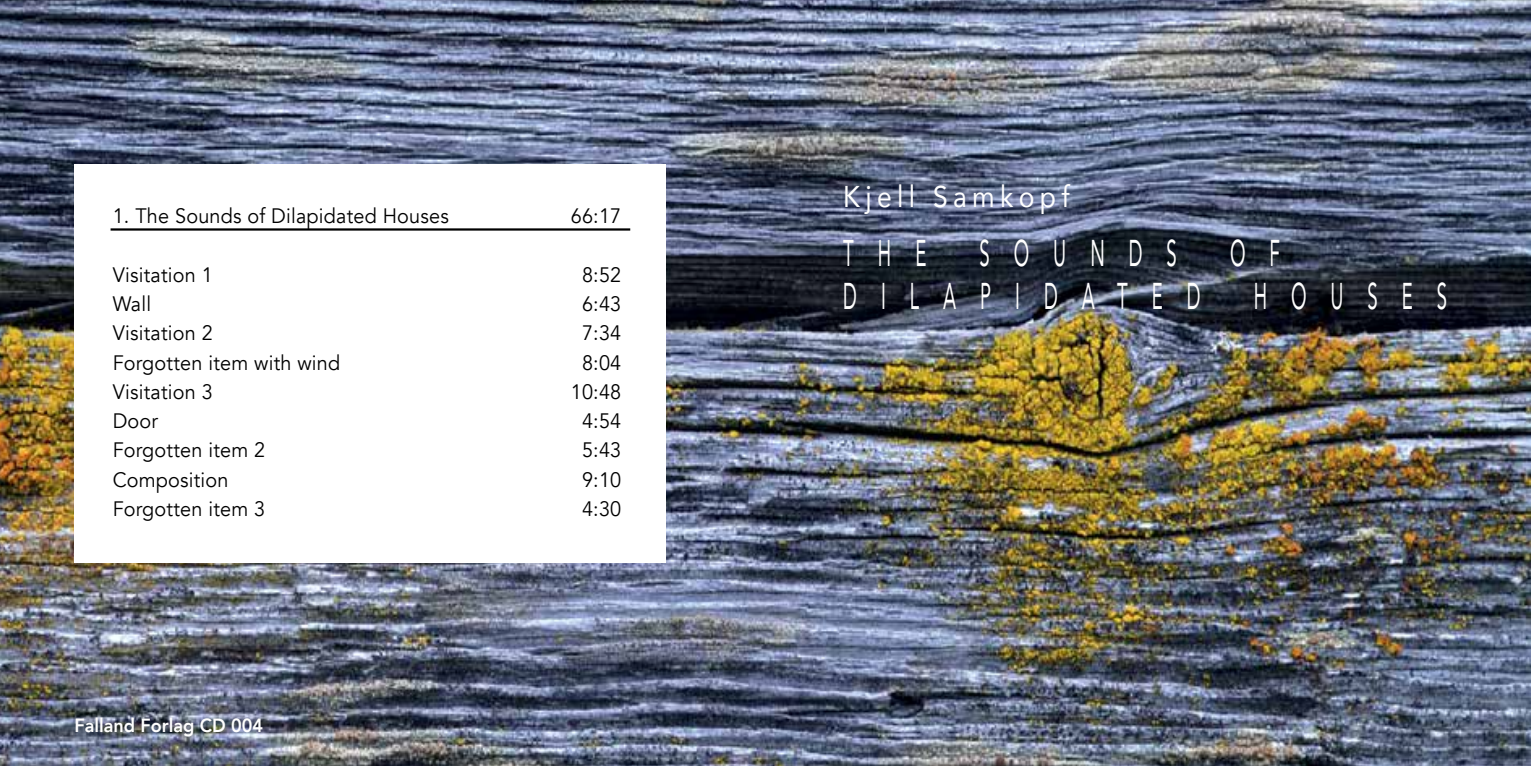
<style>
.page{position:relative;width:1531px;height:766px;background:#fff}
.page>*{position:absolute;margin:0;border:0;box-sizing:border-box;transform-origin:0 0}
.t1{font:37.12px "Avenir";letter-spacing:1.29em;color:#fff;scale:.5 1}
.t2{font:29.93px "Avenir";letter-spacing:.2em;color:#fff;scale:.89 1}
.t3{font:20.93px "Avenir";letter-spacing:.01em;color:#000;scale:.95 1}
.t4{font:800 19.12px "Avenir";color:#fff;scale:.94 1}
</style>
<div class="page">
<img style="left:0;top:0;width:1531px;height:765px">
<div style="left:74px;top:165px;width:592px;height:398px;background:#fff"></div>
<hr style="left:111px;top:228px;width:519px;height:2px;background:#000">
<p class="t3" style="left:113px;top:203px;width:355px">1. The Sounds of Dilapidated Houses</p>
<p class="t3" style="left:571px;top:203px;width:55px">66:17</p>
<p class="t3" style="left:113px;top:262px;width:107px">Visitation 1</p>
<p class="t3" style="left:582px;top:262px;width:43px">8:52</p>
<p class="t3" style="left:113px;top:291px;width:42px">Wall</p>
<p class="t3" style="left:582px;top:291px;width:43px">6:43</p>
<p class="t3" style="left:113px;top:320px;width:107px">Visitation 2</p>
<p class="t3" style="left:582px;top:320px;width:43px">7:34</p>
<p class="t3" style="left:113px;top:350px;width:241px">Forgotten item with wind</p>
<p class="t3" style="left:582px;top:350px;width:43px">8:04</p>
<p class="t3" style="left:113px;top:379px;width:107px">Visitation 3</p>
<p class="t3" style="left:571px;top:379px;width:55px">10:48</p>
<p class="t3" style="left:113px;top:408px;width:49px">Door</p>
<p class="t3" style="left:582px;top:408px;width:43px">4:54</p>
<p class="t3" style="left:113px;top:437px;width:162px">Forgotten item 2</p>
<p class="t3" style="left:582px;top:437px;width:43px">5:43</p>
<p class="t3" style="left:113px;top:467px;width:123px">Composition</p>
<p class="t3" style="left:582px;top:467px;width:43px">9:10</p>
<p class="t3" style="left:113px;top:496px;width:162px">Forgotten item 3</p>
<p class="t3" style="left:582px;top:496px;width:43px">4:30</p>
<p class="t4" style="left:74px;top:710px;width:202px">Falland Forlag CD 004</p>
<h2 class="t2" style="left:843px;top:173px;width:256px">Kjell Samkopf</h2>
<h1 class="t1" style="left:843px;top:223px;width:168px">THE</h1>
<h1 class="t1" style="left:979px;top:223px;width:396px">SOUNDS</h1>
<h1 class="t1" style="left:1230px;top:223px;width:101px">O F</h1>
<h1 class="t1" style="left:843px;top:266px;width:716px">DILAPIDATED</h1>
<h1 class="t1" style="left:1253px;top:266px;width:389px">HOUSES</h1>
</div>
